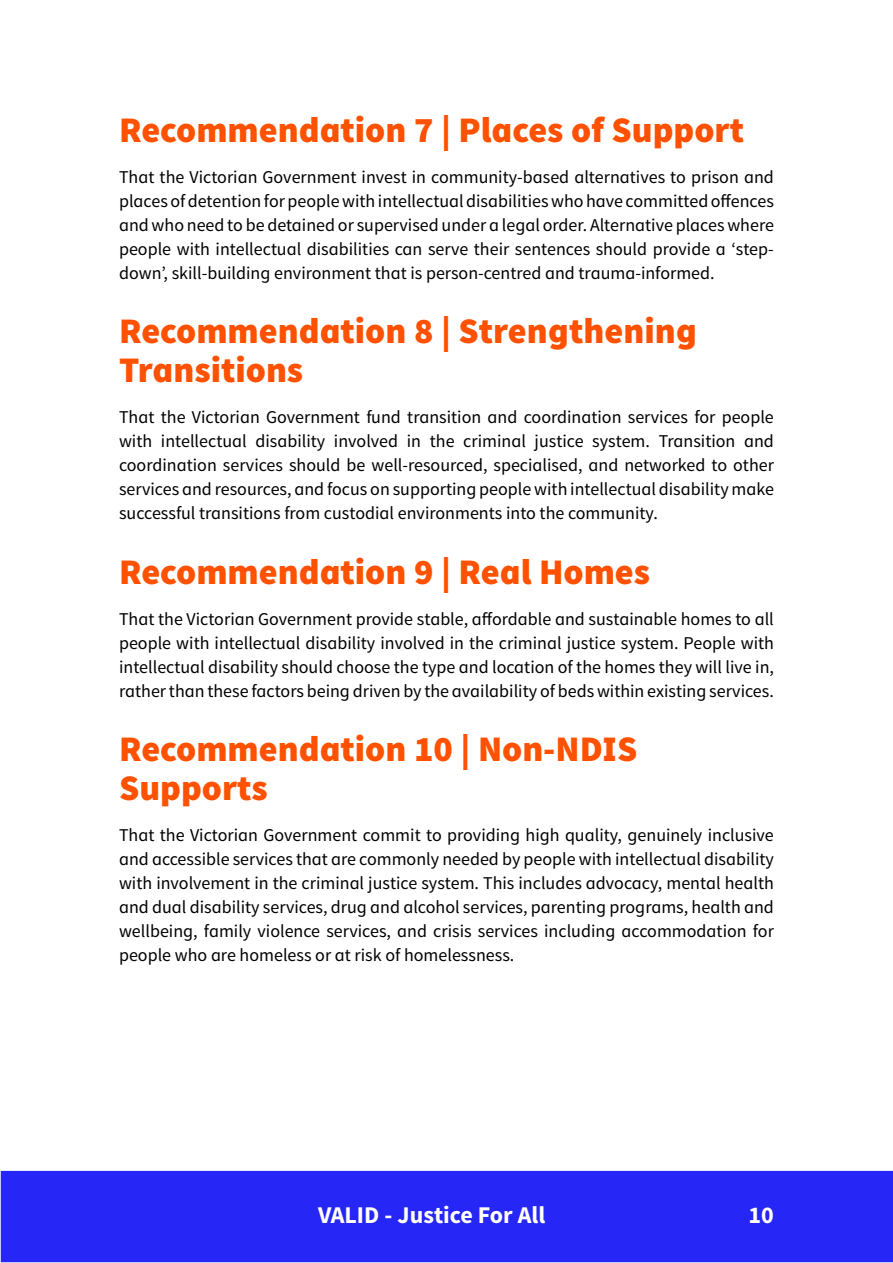
<style>
.page{position:relative;width:893px;height:1263px;background:#fff}
.page>*{position:absolute;margin:0;border:0;box-sizing:border-box;transform-origin:0 0}
.V_H2{font:900 36px/39px "Source Sans Pro";color:#ff5100}
.t1{font:700 24px "Source Sans Pro";color:#fff}
.Body{font:18px/24px "Source Sans Pro";color:#000;text-align:justify}
</style>
<div class="page">
<div style="left:1px;top:1171px;width:892px;height:91px;background:#2626f7"></div>
<p class="V_H2" style="left:119px;top:112px;width:626px">Recommendation 7 | Places of Support</p>
<p class="Body" style="left:119px;top:165px;width:656px">That the Victorian Government invest in community-based alternatives to prison and places of detention for people with intellectual disabilities who have committed offences and who need to be detained or supervised under a legal order. Alternative places where people with intellectual disabilities can serve their sentences should provide a ‘step&shy;down’, skill-building environment that is person-centred and trauma-informed.</p>
<p class="V_H2" style="left:119px;top:313px;width:579px">Recommendation 8 | Strengthening<br>Transitions</p>
<p class="Body" style="left:119px;top:406px;width:656px">That the Victorian Government fund transition and coordination services for people with intellectual disability involved in the criminal justice system. Transition and coordination services should be well-resourced, specialised, and networked to other services and resources, and focus on supporting people with intellectual disability make successful transitions from custodial environments into the community.</p>
<p class="V_H2" style="left:119px;top:554px;width:533px">Recommendation 9 | Real Homes</p>
<p class="Body" style="left:119px;top:607px;width:656px">That the Victorian Government provide stable, affordable and sustainable homes to all people with intellectual disability involved in the criminal justice system. People with intellectual disability should choose the type and location of the homes they will live in, rather than these factors being driven by the availability of beds within existing services.</p>
<p class="V_H2" style="left:119px;top:731px;width:520px">Recommendation 10 | Non-NDIS<br>Supports</p>
<p class="Body" style="left:119px;top:824px;width:656px">That the Victorian Government commit to providing high quality, genuinely inclusive and accessible services that are commonly needed by people with intellectual disability with involvement in the criminal justice system. This includes advocacy, mental health and dual disability services, drug and alcohol services, parenting programs, health and wellbeing, family violence services, and crisis services including accommodation for people who are homeless or at risk of homelessness.</p>
<h2 class="t1" style="left:318px;top:1200px;width:229px">VALID - Justice For All</h2>
<h2 class="t1" style="left:749px;top:1200px;width:27px">10</h2>
</div>
